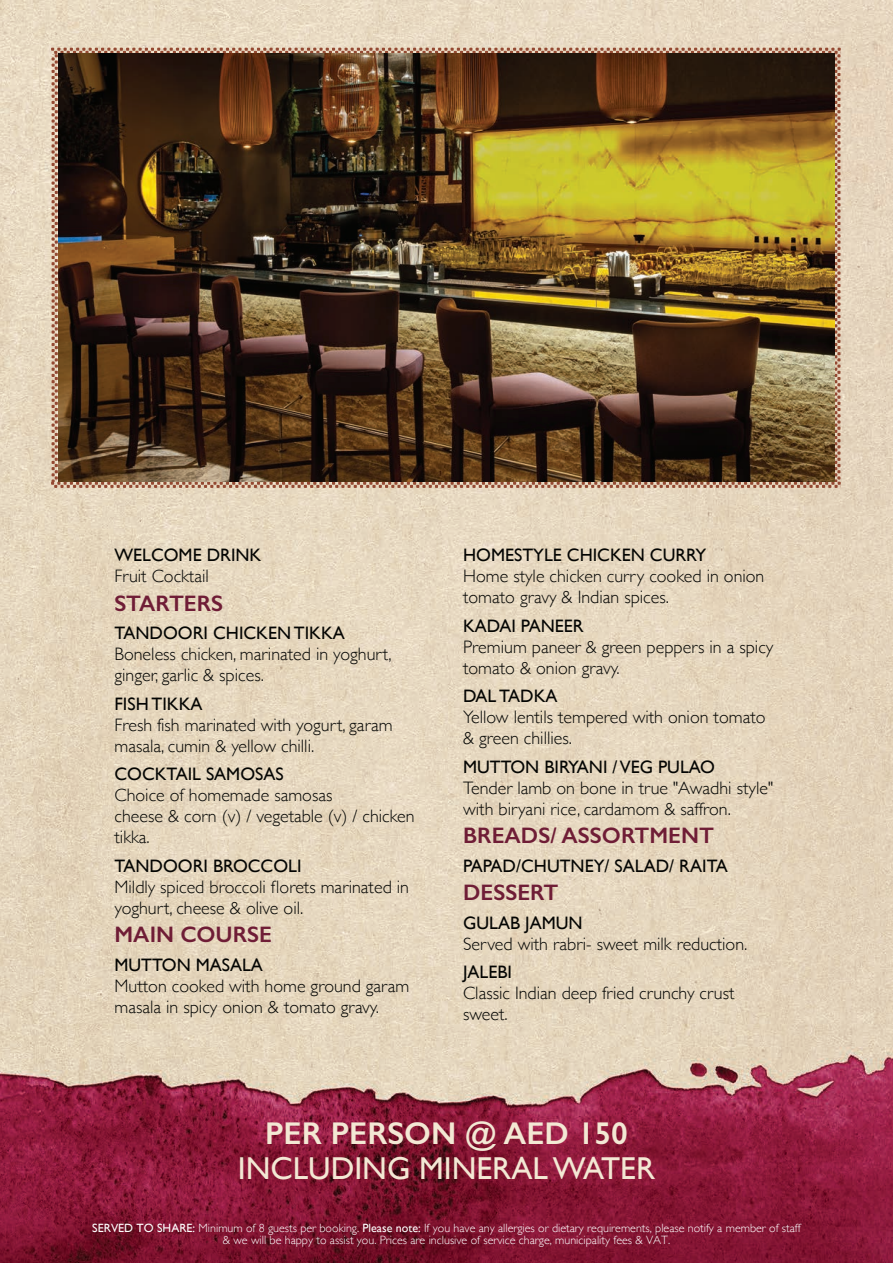
<style>
.page{position:relative;width:893px;height:1263px;background:#fff}
.page>*{position:absolute;margin:0;border:0;box-sizing:border-box;transform-origin:0 0}
.t1{font:31.65px "Gill Sans";color:#f3e8d4}
.t2{font:600 31.65px "Gill Sans";color:#f3e8d4}
.t3{font:600 22.5px "Gill Sans";color:#6f1d36}
.t4{font:300 18px/21px "Gill Sans";color:#040503}
.t5{font:18px "Gill Sans";color:#040503}
.t6{font:300 12px/12px "Gill Sans";color:#fff;text-align:center}
.s1{font-weight:400}
</style>
<div class="page">
<img style="left:0;top:0;width:893px;height:1263px">
<svg style="left:51px;top:48px;width:790px;height:440px;background:#bb927b"></svg>
<img style="left:58px;top:54px;width:777px;height:428px">
<p class="t5" style="left:115px;top:545px;width:148px">WELCOME DRINK</p>
<p class="t4" style="left:115px;top:565px;width:96px">Fruit Cocktail</p>
<p class="t3" style="left:115px;top:590px;width:110px">STARTERS</p>
<p class="t5" style="left:115px;top:623px;width:232px">TANDOORI CHICKEN TIKKA</p>
<p class="t4" style="left:115px;top:643px;width:279px">Boneless chicken, marinated in yoghurt, ginger, garlic &amp; spices.</p>
<p class="t5" style="left:115px;top:693px;width:90px">FISH TIKKA</p>
<p class="t4" style="left:115px;top:714px;width:280px">Fresh fish marinated with yogurt, garam masala, cumin &amp; yellow chilli.</p>
<p class="t5" style="left:115px;top:764px;width:171px">COCKTAIL SAMOSAS</p>
<p class="t4" style="left:115px;top:784px;width:302px">Choice of homemade samosas<br>cheese &amp; corn (v) / vegetable (v) / chicken tikka.</p>
<p class="t5" style="left:115px;top:855px;width:189px">TANDOORI BROCCOLI</p>
<p class="t4" style="left:115px;top:876px;width:296px">Mildly spiced broccoli florets marinated in yoghurt, cheese &amp; olive oil.</p>
<p class="t3" style="left:115px;top:921px;width:159px">MAIN COURSE</p>
<p class="t5" style="left:115px;top:954px;width:150px">MUTTON MASALA</p>
<p class="t4" style="left:115px;top:975px;width:296px">Mutton cooked with home ground garam masala in spicy onion &amp; tomato gravy.</p>
<p class="t5" style="left:463px;top:545px;width:245px">HOMESTYLE CHICKEN CURRY</p>
<p class="t4" style="left:463px;top:565px;width:303px">Home style chicken curry cooked in onion tomato gravy &amp; Indian spices.</p>
<p class="t5" style="left:463px;top:615px;width:122px">KADAI PANEER</p>
<p class="t4" style="left:463px;top:636px;width:312px">Premium paneer &amp; green peppers in a spicy tomato &amp; onion gravy.</p>
<p class="t5" style="left:463px;top:686px;width:96px">DAL TADKA</p>
<p class="t4" style="left:463px;top:706px;width:304px">Yellow lentils tempered with onion tomato &amp; green chillies.</p>
<p class="t5" style="left:463px;top:756px;width:253px">MUTTON BIRYANI / VEG PULAO</p>
<p class="t4" style="left:463px;top:777px;width:311px">Tender lamb on bone in true "Awadhi style" with biryani rice, cardamom &amp; saffron.</p>
<p class="t3" style="left:463px;top:822px;width:252px">BREADS/ ASSORTMENT</p>
<p class="t5" style="left:463px;top:855px;width:266px">PAPAD/CHUTNEY/ SALAD/ RAITA</p>
<p class="t3" style="left:463px;top:879px;width:97px">DESSERT</p>
<p class="t5" style="left:463px;top:912px;width:121px">GULAB JAMUN</p>
<p class="t4" style="left:463px;top:933px;width:286px">Served with rabri- sweet milk reduction.</p>
<p class="t5" style="left:463px;top:962px;width:50px">JALEBI</p>
<p class="t4" style="left:463px;top:982px;width:273px">Classic Indian deep fried crunchy crust sweet.</p>
<h1 class="t2" style="left:265px;top:1114px;width:364px">PER PERSON @ AED 150</h1>
<h1 class="t1" style="left:238px;top:1150px;width:419px">INCLUDING MINERAL WATER</h1>
<p class="t6" style="left:92px;top:1222px;width:710px"><span class="s1">SERVED TO SHARE:</span> Minimum of 8 guests per booking. <span class="s1">Please note:</span> If you have any allergies or dietary requirements, please notify a member of staff &amp; we will be happy to assist you. Prices are inclusive of service charge, municipality fees &amp; VAT.</p>
</div>
